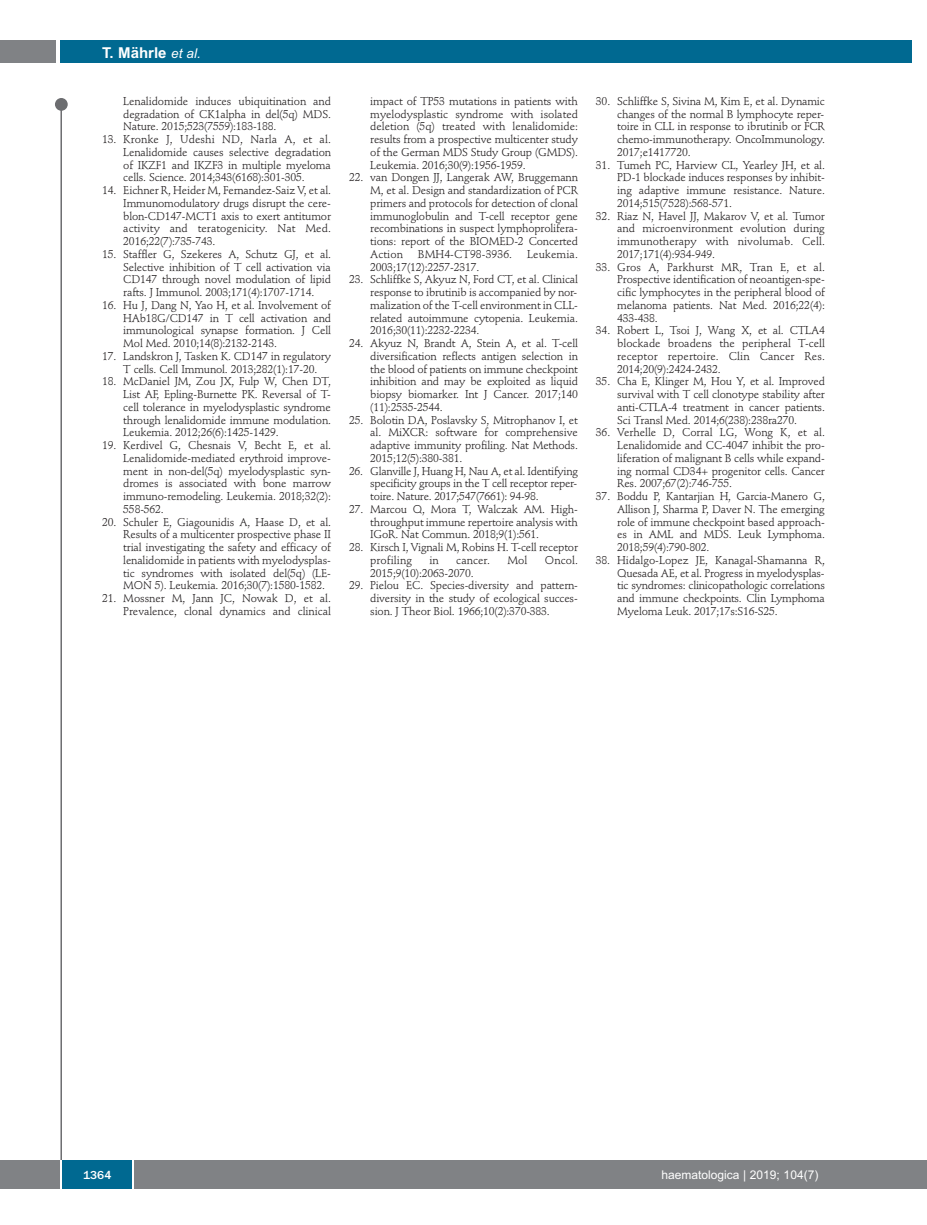
<style>
.page{position:relative;width:927px;height:1225px;background:#fff}
.page>*{position:absolute;margin:0;border:0;box-sizing:border-box;transform-origin:0 0}
.t1{font:700 15px "Arial";color:#fff}
.t2{font:12px "Arial";color:#fff}
.t3{font:500 12px "Franklin Gothic";color:#fff}
.t4{font:11.25px/12.8px "Stempel Schneidler";letter-spacing:-.015em;color:#231f20;text-align:justify}
.t5{font:11.25px "Stempel Schneidler";letter-spacing:.005em;color:#231f20}
.s1{font-weight:400;font-style:italic;font-size:13.5px}
</style>
<div class="page">
<div style="left:911px;top:1160px;width:16px;height:28px;background:#808285"></div>
<div style="left:55px;top:98px;width:13px;height:13px;background:#6c6d70;border-radius:50%"></div>
<hr style="left:60px;top:101px;width:2px;height:1061px;background:#6c6d70">
<div style="left:60px;top:40px;width:852px;height:22px;background:#006991"></div>
<div style="left:0;top:40px;width:56px;height:22px;background:#808285"></div>
<div style="left:0;top:1160px;width:911px;height:28px;background:#808285"></div>
<div style="left:62px;top:1160px;width:71px;height:28px;background:#006991"></div>
<hr style="left:60px;top:1160px;width:2px;height:28px;background:#fff">
<svg style="left:133px;top:1160px;width:1px;height:28px"></svg>
<h1 class="t1" style="left:102px;top:44px;width:100px">T. Mährle <span class="s1">et al.</span></h1>
<p class="t4" style="left:123px;top:96px;width:209px">Lenalidomide induces ubiquitination and degradation of CK1alpha in del(5q) MDS.<br>Nature. 2015;523(7559):183-188.</p>
<p class="t4" style="left:123px;top:134px;width:209px;text-indent:-21px">13. Kronke J, Udeshi ND, Narla A, et al.<br>Lenalidomide causes selective degradation of IKZF1 and IKZF3 in multiple myeloma cells. Science. 2014;343(6168):301-305.</p>
<p class="t4" style="left:123px;top:185px;width:209px;text-indent:-21px">14. Eichner R, Heider M, Fernandez-Saiz V, et al.<br>Immunomodulatory drugs disrupt the cere&shy;blon-CD147-MCT1 axis to exert antitumor activity and teratogenicity. Nat Med.<br>2016;22(7):735-743.</p>
<p class="t4" style="left:123px;top:249px;width:209px;text-indent:-21px">15. Staffler G, Szekeres A, Schutz GJ, et al.<br>Selective inhibition of T cell activation via CD147 through novel modulation of lipid rafts. J Immunol. 2003;171(4):1707-1714.</p>
<p class="t4" style="left:123px;top:300px;width:209px;text-indent:-21px">16. Hu J, Dang N, Yao H, et al. Involvement of HAb18G/CD147 in T cell activation and immunological synapse formation. J Cell Mol Med. 2010;14(8):2132-2143.</p>
<p class="t4" style="left:123px;top:351px;width:209px;text-indent:-21px">17. Landskron J, Tasken K. CD147 in regulatory<br>T cells. Cell Immunol. 2013;282(1):17-20.</p>
<p class="t4" style="left:123px;top:376px;width:209px;text-indent:-21px">18. McDaniel JM, Zou JX, Fulp W, Chen DT, List AF, Epling-Burnette PK. Reversal of T&shy;cell tolerance in myelodysplastic syndrome through lenalidomide immune modulation.<br>Leukemia. 2012;26(6):1425-1429.</p>
<p class="t4" style="left:123px;top:440px;width:209px;text-indent:-21px">19. Kerdivel G, Chesnais V, Becht E, et al.<br>Lenalidomide-mediated erythroid improve&shy;ment in non-del(5q) myelodysplastic syn&shy;dromes is associated with bone marrow immuno-remodeling. Leukemia. 2018;32(2):<br>558-562.</p>
<p class="t4" style="left:123px;top:516px;width:209px;text-indent:-21px">20. Schuler E, Giagounidis A, Haase D, et al.<br>Results of a multicenter prospective phase II trial investigating the safety and efficacy of lenalidomide in patients with myelodysplas&shy;tic syndromes with isolated del(5q) (LE-MON 5). Leukemia. 2016;30(7):1580-1582.</p>
<p class="t4" style="left:102px;top:593px;width:230px;text-align:right">21. Mossner M, Jann JC, Nowak D, et al.<br>Prevalence, clonal dynamics and clinical</p>
<p class="t4" style="left:370px;top:96px;width:209px">impact of TP53 mutations in patients with myelodysplastic syndrome with isolated deletion (5q) treated with lenalidomide: results from a prospective multicenter study of the German MDS Study Group (GMDS).<br>Leukemia. 2016;30(9):1956-1959.</p>
<p class="t4" style="left:370px;top:172px;width:209px;text-indent:-21px">22. van Dongen JJ, Langerak AW, Bruggemann M, et al. Design and standardization of PCR primers and protocols for detection of clonal immunoglobulin and T-cell receptor gene recombinations in suspect lymphoprolifera&shy;tions: report of the BIOMED-2 Concerted Action</p>
<p class="t5" style="left:418px;top:249px;width:96px">BMH4-CT98-3936.</p>
<p class="t5" style="left:527px;top:249px;width:52px">Leukemia.</p>
<p class="t4" style="left:370px;top:261px;width:111px">2003;17(12):2257-2317.</p>
<p class="t4" style="left:370px;top:274px;width:209px;text-indent:-21px">23. Schliffke S, Akyuz N, Ford CT, et al. Clinical response to ibrutinib is accompanied by nor&shy;malization of the T-cell environment in CLL&shy;related autoimmune cytopenia. Leukemia.<br>2016;30(11):2232-2234.</p>
<p class="t4" style="left:370px;top:338px;width:209px;text-indent:-21px">24. Akyuz N, Brandt A, Stein A, et al. T-cell diversification reflects antigen selection in the blood of patients on immune checkpoint inhibition and may be exploited as liquid biopsy biomarker. Int J Cancer. 2017;140 (11):2535-2544.</p>
<p class="t4" style="left:370px;top:414px;width:209px;text-indent:-21px">25. Bolotin DA, Poslavsky S, Mitrophanov I, et al. MiXCR: software for comprehensive adaptive immunity profiling. Nat Methods.<br>2015;12(5):380-381.</p>
<p class="t4" style="left:370px;top:465px;width:209px;text-indent:-21px">26. Glanville J, Huang H, Nau A, et al. Identifying specificity groups in the T cell receptor reper&shy;toire. Nature. 2017;547(7661): 94-98.</p>
<p class="t4" style="left:370px;top:504px;width:209px;text-indent:-21px">27. Marcou Q, Mora T, Walczak AM. High&shy;throughput immune repertoire analysis with IGoR. Nat Commun. 2018;9(1):561.</p>
<p class="t4" style="left:370px;top:542px;width:209px;text-indent:-21px">28. Kirsch I, Vignali M, Robins H. T-cell receptor profiling</p>
<p class="t4" style="left:429px;top:555px;width:11px">in</p>
<p class="t4" style="left:456px;top:555px;width:35px">cancer.</p>
<p class="t4" style="left:507px;top:555px;width:22px">Mol</p>
<p class="t4" style="left:545px;top:555px;width:34px">Oncol.</p>
<p class="t4" style="left:370px;top:567px;width:105px">2015;9(10):2063-2070.</p>
<p class="t4" style="left:370px;top:580px;width:209px;text-indent:-21px">29. Pielou EC. Species-diversity and pattern&shy;diversity in the study of ecological succes&shy;sion. J Theor Biol. 1966;10(2):370-383.</p>
<p class="t4" style="left:617px;top:96px;width:209px;text-indent:-21px">30. Schliffke S, Sivina M, Kim E, et al. Dynamic changes of the normal B lymphocyte reper&shy;toire in CLL in response to ibrutinib or FCR chemo-immunotherapy. OncoImmunology.<br>2017;e1417720.</p>
<p class="t4" style="left:617px;top:159px;width:209px;text-indent:-21px">31. Tumeh PC, Harview CL, Yearley JH, et al.<br>PD-1 blockade induces responses by inhibit&shy;ing adaptive immune resistance. Nature.<br>2014;515(7528):568-571.</p>
<p class="t4" style="left:617px;top:210px;width:209px;text-indent:-21px">32. Riaz N, Havel JJ, Makarov V, et al. Tumor and microenvironment evolution during immunotherapy with nivolumab. Cell.<br>2017;171(4):934-949.</p>
<p class="t4" style="left:617px;top:261px;width:209px;text-indent:-21px">33. Gros A, Parkhurst MR, Tran E, et al.<br>Prospective identification of neoantigen-spe&shy;cific lymphocytes in the peripheral blood of melanoma patients. Nat Med. 2016;22(4):<br>433-438.</p>
<p class="t4" style="left:617px;top:325px;width:209px;text-indent:-21px">34. Robert L, Tsoi J, Wang X, et al. CTLA4 blockade broadens the peripheral T-cell receptor repertoire. Clin Cancer Res.<br>2014;20(9):2424-2432.</p>
<p class="t4" style="left:617px;top:376px;width:209px;text-indent:-21px">35. Cha E, Klinger M, Hou Y, et al. Improved survival with T cell clonotype stability after anti-CTLA-4 treatment in cancer patients.<br>Sci Transl Med. 2014;6(238):238ra270.</p>
<p class="t4" style="left:617px;top:427px;width:209px;text-indent:-21px">36. Verhelle D, Corral LG, Wong K, et al.<br>Lenalidomide and CC-4047 inhibit the pro&shy;liferation of malignant B cells while expand&shy;ing normal CD34+ progenitor cells. Cancer Res. 2007;67(2):746-755.</p>
<p class="t4" style="left:617px;top:491px;width:209px;text-indent:-21px">37. Boddu P, Kantarjian H, Garcia-Manero G, Allison J, Sharma P, Daver N. The emerging role of immune checkpoint based approach&shy;es in AML and MDS. Leuk Lymphoma.<br>2018;59(4):790-802.</p>
<p class="t4" style="left:617px;top:555px;width:209px;text-indent:-21px">38. Hidalgo-Lopez JE, Kanagal-Shamanna R, Quesada AE, et al. Progress in myelodysplas&shy;tic syndromes: clinicopathologic correlations and immune checkpoints. Clin Lymphoma Myeloma Leuk. 2017;17s:S16-S25.</p>
<p class="t3" style="left:83px;top:1167px;width:30px">1364</p>
<p class="t2" style="left:661px;top:1167px;width:158px">haematologica | 2019; 104(7)</p>
</div>
